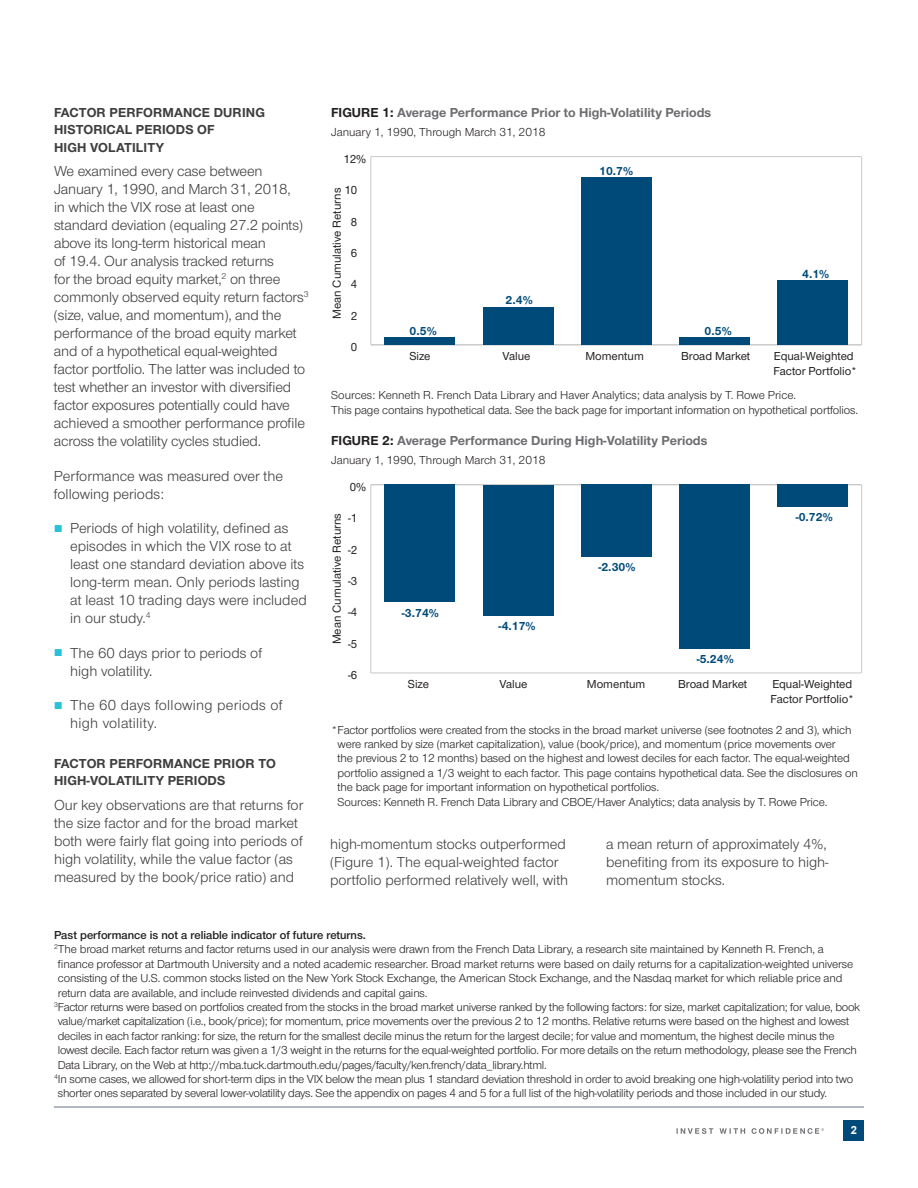
<style>
.page{position:relative;width:918px;height:1188px;background:#fff}
.page>*{position:absolute;margin:0;border:0;box-sizing:border-box;transform-origin:0 0}
.t1{font:15px/18px "Nimbus Sans Novus";letter-spacing:-.01em;color:#3e3e3f}
.t2{font:15px/18px "Nimbus Sans Novus";letter-spacing:.02em;color:#3e3e3f}
.t3{font:700 13.5px "Nimbus Sans Novus";color:#6c6d70}
.t4{font:700 13.5px/17.2px "Nimbus Sans Novus";letter-spacing:.01em;color:#3e3e3f}
.t5{font:12px/14.4px "Nimbus Sans Novus";letter-spacing:-.015em;color:#231f20}
.t6{font:500 12px/14.4px "Nimbus Sans Novus";color:#231f20}
.t7{font:600 12px "Nimbus Sans Novus";color:#231f20}
.t8{font:700 12px "Nimbus Sans Novus";color:#004a79}
.t9{font:700 11.25px "Arial";color:#fff}
.s1{font-family:"Arial";color:#29c0da}
.s2{color:#231f20}
</style>
<div class="page">
<div style="left:844px;top:1121px;width:20px;height:20px;background:#004a79"></div>
<hr style="left:54px;top:1107px;width:810px;height:1px;background:#65717f">
<svg style="left:677px;top:1128px;width:147px;height:6px"></svg>
<hr style="left:370px;top:157px;width:1px;height:188px;background:#c9c8c8">
<hr style="left:371px;top:344px;width:490px;height:1px;background:#c9c8c8">
<hr style="left:371px;top:156px;width:490px;height:1px;background:#c9c8c8">
<div style="left:385px;top:337px;width:70px;height:8px;background:#004a79"></div>
<div style="left:483px;top:307px;width:70px;height:38px;background:#004a79"></div>
<div style="left:581px;top:177px;width:70px;height:168px;background:#004a79"></div>
<div style="left:679px;top:337px;width:71px;height:8px;background:#004a79"></div>
<div style="left:777px;top:281px;width:71px;height:64px;background:#004a79"></div>
<hr style="left:861px;top:157px;width:1px;height:188px;background:#c9c8c8">
<hr style="left:370px;top:485px;width:1px;height:188px;background:#c9c8c8">
<hr style="left:371px;top:673px;width:490px;height:1px;background:#c9c8c8">
<hr style="left:371px;top:484px;width:490px;height:1px;background:#c9c8c8">
<div style="left:385px;top:485px;width:70px;height:117px;background:#004a79"></div>
<div style="left:483px;top:485px;width:70px;height:131px;background:#004a79"></div>
<div style="left:581px;top:485px;width:70px;height:72px;background:#004a79"></div>
<div style="left:679px;top:485px;width:71px;height:164px;background:#004a79"></div>
<div style="left:777px;top:485px;width:71px;height:22px;background:#004a79"></div>
<hr style="left:861px;top:485px;width:1px;height:188px;background:#c9c8c8">
<p class="t4" style="left:54px;top:103px;width:212px">FACTOR PERFORMANCE DURING<br>HISTORICAL PERIODS OF<br>HIGH VOLATILITY</p>
<p class="t1" style="left:54px;top:162px;width:256px">We examined every case between January 1, 1990, and March 31, 2018,<br>in which the VIX rose at least one standard deviation (equaling 27.2 points) above its long-term historical mean<br>of 19.4. Our analysis tracked returns<br>for the broad equity market,<sup>2</sup> on three commonly observed equity return factors<sup>3 </sup>(size, value, and momentum), and the performance of the broad equity market and of a hypothetical equal-weighted factor portfolio. The latter was included to test whether an investor with diversified factor exposures potentially could have achieved a smoother performance profile across the volatility cycles studied.</p>
<p class="t1" style="left:54px;top:466px;width:231px">Performance was measured over the following periods:</p>
<p class="t1" style="left:70px;top:519px;width:238px;text-indent:-16px"><span class="s1">■</span> Periods of high volatility, defined as episodes in which the VIX rose to at least one standard deviation above its long-term mean. Only periods lasting at least 10 trading days were included in our study.<sup>4</sup></p>
<p class="t1" style="left:70px;top:643px;width:194px;text-indent:-16px"><span class="s1">■</span> The 60 days prior to periods of high volatility.</p>
<p class="t2" style="left:70px;top:696px;width:214px;text-indent:-16px"><span class="s1">■</span> The 60 days following periods of high volatility.</p>
<p class="t4" style="left:54px;top:754px;width:223px">FACTOR PERFORMANCE PRIOR TO<br>HIGH-VOLATILITY PERIODS</p>
<p class="t1" style="left:54px;top:796px;width:251px">Our key observations are that returns for the size factor and for the broad market both were fairly flat going into periods of high volatility, while the value factor (as measured by the book/price ratio) and</p>
<p class="t3" style="left:331px;top:103px;width:382px"><span class="s2">FIGURE 1:</span> Average Performance Prior to High-Volatility Periods</p>
<p class="t5" style="left:331px;top:124px;width:216px">January 1, 1990, Through March 31, 2018</p>
<p class="t6" style="left:343px;top:151px;width:24px">12%</p>
<p class="t6" style="left:344px;top:182px;width:14px">10</p>
<p class="t6" style="left:329px;top:319px;width:133px;rotate:-90deg">Mean Cumulative Returns</p>
<p class="t6" style="left:351px;top:214px;width:8px">8</p>
<p class="t6" style="left:351px;top:245px;width:8px">6</p>
<p class="t6" style="left:351px;top:277px;width:8px">4</p>
<p class="t6" style="left:351px;top:308px;width:8px">2</p>
<p class="t6" style="left:351px;top:339px;width:8px">0</p>
<p class="t8" style="left:599px;top:163px;width:36px">10.7%</p>
<p class="t8" style="left:506px;top:292px;width:29px">2.4%</p>
<p class="t8" style="left:410px;top:323px;width:29px">0.5%</p>
<p class="t8" style="left:705px;top:323px;width:29px">0.5%</p>
<p class="t6" style="left:409px;top:349px;width:23px">Size</p>
<p class="t6" style="left:503px;top:349px;width:30px">Value</p>
<p class="t6" style="left:585px;top:349px;width:60px">Momentum</p>
<p class="t6" style="left:681px;top:348px;width:71px">Broad Market</p>
<p class="t8" style="left:802px;top:266px;width:29px">4.1%</p>
<p class="t6" style="left:773px;top:349px;width:85px">Equal-Weighted<br>Factor Portfolio*</p>
<p class="t5" style="left:331px;top:388px;width:529px">Sources: Kenneth R. French Data Library and Haver Analytics; data analysis by T. Rowe Price.<br>This page contains hypothetical data. See the back page for important information on hypothetical portfolios.</p>
<p class="t3" style="left:331px;top:432px;width:378px"><span class="s2">FIGURE 2:</span> Average Performance During High-Volatility Periods</p>
<p class="t5" style="left:331px;top:452px;width:216px">January 1, 1990, Through March 31, 2018</p>
<p class="t6" style="left:350px;top:479px;width:18px">0%</p>
<p class="t6" style="left:329px;top:644px;width:133px;rotate:-90deg">Mean Cumulative Returns</p>
<p class="t6" style="left:348px;top:511px;width:11px">-1</p>
<p class="t6" style="left:348px;top:542px;width:11px">-2</p>
<p class="t6" style="left:348px;top:573px;width:11px">-3</p>
<p class="t6" style="left:348px;top:605px;width:11px">-4</p>
<p class="t6" style="left:348px;top:636px;width:11px">-5</p>
<p class="t6" style="left:348px;top:667px;width:11px">-6</p>
<p class="t8" style="left:402px;top:605px;width:39px">-3.74%</p>
<p class="t8" style="left:499px;top:618px;width:39px">-4.17%</p>
<p class="t8" style="left:598px;top:559px;width:39px">-2.30%</p>
<p class="t8" style="left:697px;top:651px;width:39px">-5.24%</p>
<p class="t6" style="left:408px;top:677px;width:23px">Size</p>
<p class="t6" style="left:500px;top:677px;width:30px">Value</p>
<p class="t6" style="left:587px;top:677px;width:60px">Momentum</p>
<p class="t6" style="left:678px;top:677px;width:71px">Broad Market</p>
<p class="t8" style="left:796px;top:509px;width:39px">-0.72%</p>
<p class="t6" style="left:770px;top:677px;width:85px">Equal-Weighted<br>Factor Portfolio*</p>
<p class="t5" style="left:338px;top:722px;width:522px;text-indent:-6px">*Factor portfolios were created from the stocks in the broad market universe (see footnotes 2 and 3), which were ranked by size (market capitalization), value (book/price), and momentum (price movements over<br>the previous 2 to 12 months) based on the highest and lowest deciles for each factor. The equal-weighted portfolio assigned a 1/3 weight to each factor. This page contains hypothetical data. See the disclosures on the back page for important information on hypothetical portfolios.<br>Sources: Kenneth R. French Data Library and CBOE/Haver Analytics; data analysis by T. Rowe Price.</p>
<p class="t1" style="left:330px;top:835px;width:240px">high-momentum stocks outperformed (Figure 1). The equal-weighted factor portfolio performed relatively well, with</p>
<p class="t1" style="left:606px;top:835px;width:224px">a mean return of approximately 4%, benefiting from its exposure to high&shy;momentum stocks.</p>
<p class="t7" style="left:54px;top:927px;width:314px">Past performance is not a reliable indicator of future returns.</p>
<p class="t5" style="left:54px;top:942px;width:771px"><sup>2</sup>The broad market returns and factor returns used in our analysis were drawn from the French Data Library, a research site maintained by Kenneth R. French, a</p>
<p class="t5" style="left:58px;top:956px;width:797px">finance professor at Dartmouth University and a noted academic researcher. Broad market returns were based on daily returns for a capitalization-weighted universe</p>
<p class="t5" style="left:58px;top:971px;width:786px">consisting of the U.S. common stocks listed on the New York Stock Exchange, the American Stock Exchange, and the Nasdaq market for which reliable price and</p>
<p class="t5" style="left:58px;top:985px;width:371px">return data are available, and include reinvested dividends and capital gains.</p>
<p class="t5" style="left:54px;top:999px;width:808px"><sup>3</sup>Factor returns were based on portfolios created from the stocks in the broad market universe ranked by the following factors: for size, market capitalization; for value, book</p>
<p class="t5" style="left:58px;top:1014px;width:793px">value/market capitalization (i.e., book/price); for momentum, price movements over the previous 2 to 12 months. Relative returns were based on the highest and lowest</p>
<p class="t5" style="left:58px;top:1028px;width:778px">deciles in each factor ranking: for size, the return for the smallest decile minus the return for the largest decile; for value and momentum, the highest decile minus the</p>
<p class="t5" style="left:58px;top:1043px;width:801px">lowest decile. Each factor return was given a 1/3 weight in the returns for the equal-weighted portfolio. For more details on the return methodology, please see the French</p>
<p class="t5" style="left:58px;top:1057px;width:490px">Data Library, on the Web at http://mba.tuck.dartmouth.edu/pages/faculty/ken.french/data_library.html.</p>
<p class="t5" style="left:54px;top:1071px;width:801px"><sup>4</sup>In some cases, we allowed for short-term dips in the VIX below the mean plus 1 standard deviation threshold in order to avoid breaking one high-volatility period into two</p>
<p class="t5" style="left:58px;top:1086px;width:771px">shorter ones separated by several lower-volatility days. See the appendix on pages 4 and 5 for a full list of the high-volatility periods and those included in our study.</p>
<p class="t9" style="left:851px;top:1123px;width:8px">2</p>
</div>
